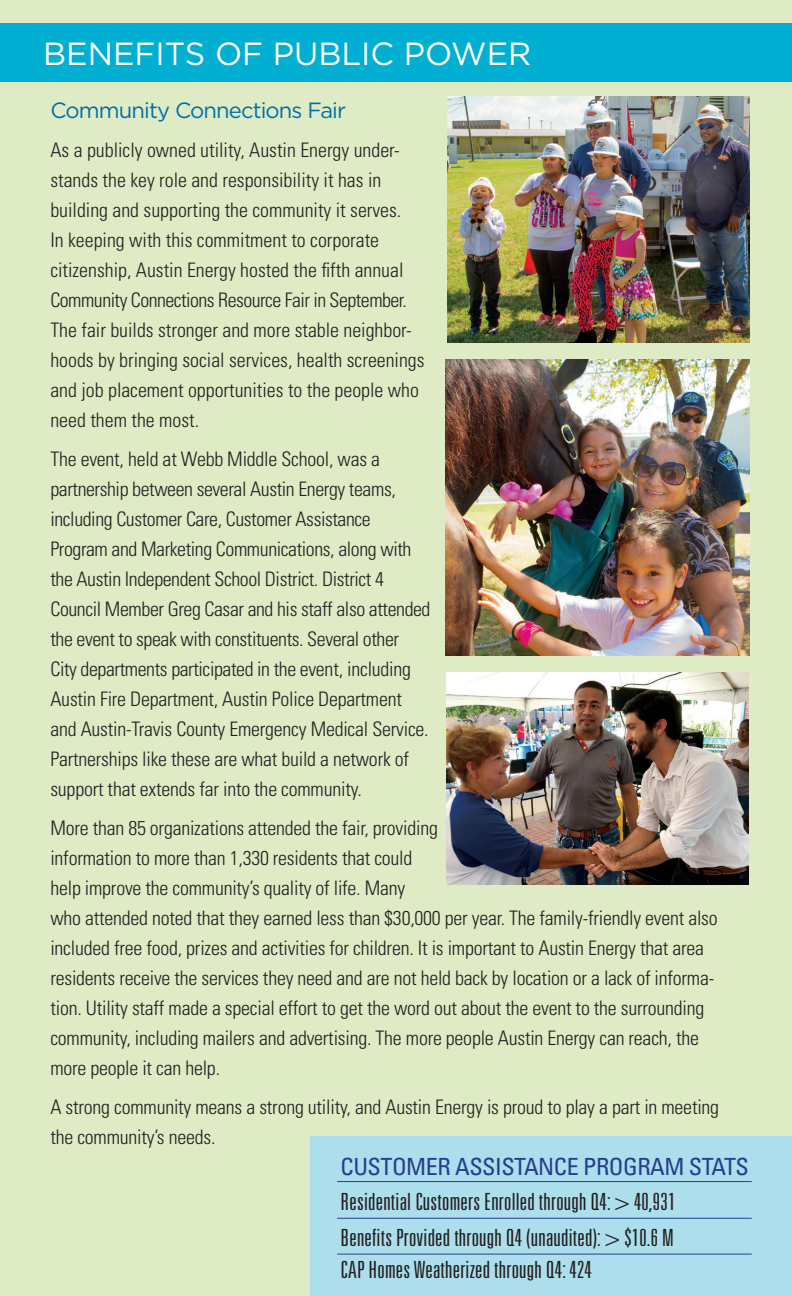
<style>
.page{position:relative;width:792px;height:1296px;background:#ddebc3}
.page>*{position:absolute;margin:0;border:0;box-sizing:border-box;transform-origin:0 0}
.t1{font:32px "Gotham";color:#fff}
.t2{font:300 ultra-condensed 23.6px/35.2px "Univers";letter-spacing:.01em;color:#231f20;scale:1.11 1}
.t3{font:condensed 23.6px "Univers";letter-spacing:-.02em;color:#253f8e}
.t4{font:22px "Gotham";letter-spacing:-.04em;color:#006fab}
.t5{font:300 condensed 20px/30px "Univers";letter-spacing:-.01em;color:#231f20}
</style>
<div class="page">
<div style="left:0;top:24px;width:792px;height:58px;background:#00afd1"></div>
<div style="left:310px;top:1136px;width:482px;height:160px;background:#acdeec"></div>
<hr style="left:337px;top:1181px;width:415px;height:1px;background:#253f8e">
<hr style="left:337px;top:1218px;width:415px;height:1px;background:#253f8e">
<hr style="left:337px;top:1254px;width:415px;height:1px;background:#253f8e">
<img style="left:445px;top:359px;width:304px;height:297px">
<img style="left:446px;top:672px;width:303px;height:212px">
<img style="left:447px;top:96px;width:302px;height:247px">
<h1 class="t1" style="left:43px;top:33px;width:490px">BENEFITS OF PUBLIC POWER</h1>
<p class="t4" style="left:50px;top:96px;width:297px">Community Connections Fair</p>
<p class="t5" style="left:50px;top:135px;width:376px">As a publicly owned utility, Austin Energy under&shy;stands the key role and responsibility it has in building and supporting the community it serves.<br>In keeping with this commitment to corporate citizenship, Austin Energy hosted the fifth annual Community Connections Resource Fair in September.<br>The fair builds stronger and more stable neighbor&shy;hoods by bringing social services, health screenings and job placement opportunities to the people who need them the most.</p>
<p class="t5" style="left:50px;top:444px;width:382px">The event, held at Webb Middle School, was a partnership between several Austin Energy teams, including Customer Care, Customer Assistance Program and Marketing Communications, along with the Austin Independent School District. District 4<br>Council Member Greg Casar and his staff also attended the event to speak with constituents. Several other City departments participated in the event, including Austin Fire Department, Austin Police Department and Austin-Travis County Emergency Medical Service.<br>Partnerships like these are what build a network of support that extends far into the community.</p>
<p class="t5" style="left:50px;top:813px;width:669px">More than 85 organizations attended the fair, providing<br>information to more than 1,330 residents that could<br>help improve the community’s quality of life. Many<br>who attended noted that they earned less than $30,000 per year. The family-friendly event also included free food, prizes and activities for children. It is important to Austin Energy that area residents receive the services they need and are not held back by location or a lack of informa&shy;tion. Utility staff made a special effort to get the word out about the event to the surrounding community, including mailers and advertising. The more people Austin Energy can reach, the more people it can help.</p>
<p class="t5" style="left:50px;top:1092px;width:670px">A strong community means a strong utility, and Austin Energy is proud to play a part in meeting the community’s needs.</p>
<p class="t3" style="left:340px;top:1152px;width:410px">CUSTOMER ASSISTANCE PROGRAM STATS</p>
<p class="t2" style="left:340px;top:1184px;width:303px">Residential Customers Enrolled through Q4: &gt; 40,931<br>Benefits Provided through Q4 (unaudited): &gt; $10.6 M</p>
<p class="t2" style="left:340px;top:1251px;width:228px">CAP Homes Weatherized through Q4: 424</p>
</div>
